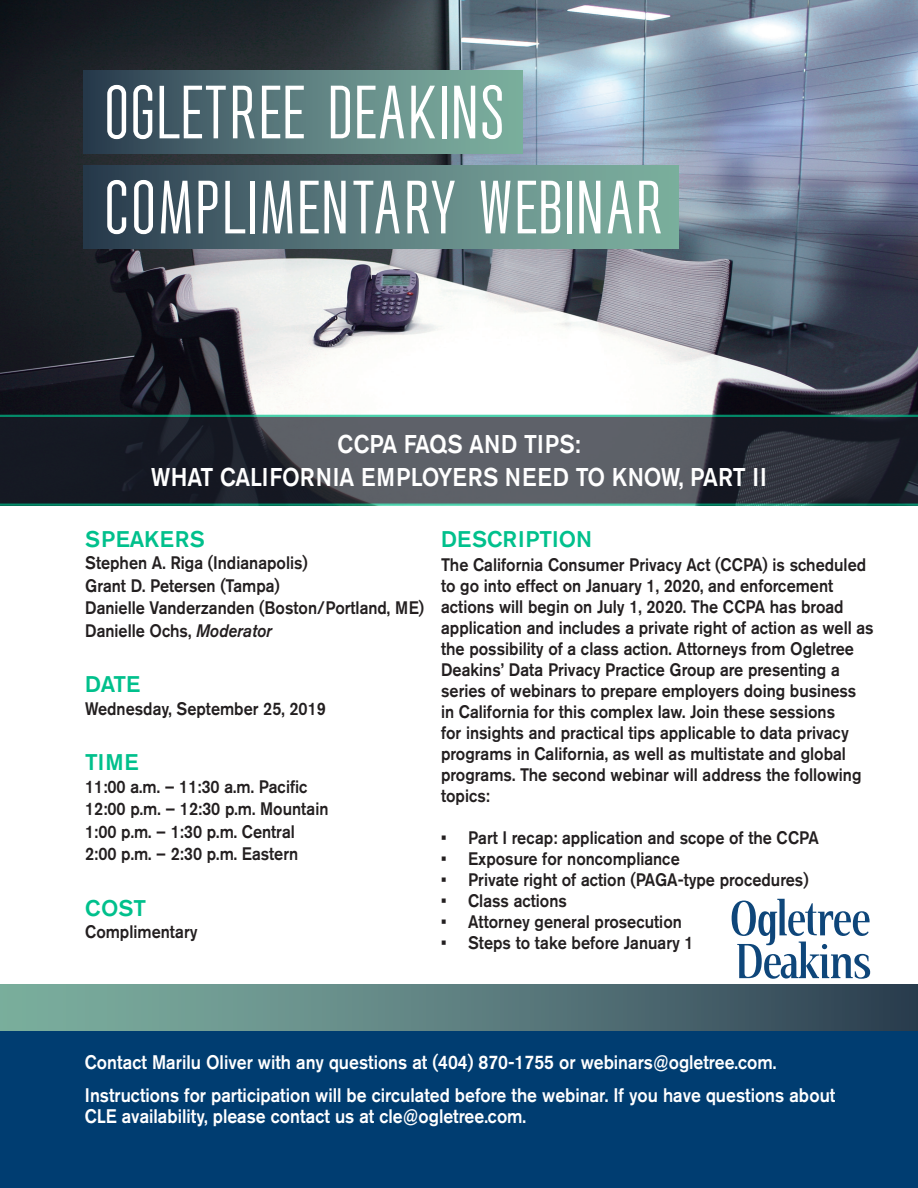
<style>
.page{position:relative;width:918px;height:1188px;background:#fff}
.page>*{position:absolute;margin:0;border:0;box-sizing:border-box;transform-origin:0 0}
.t1{font:63.15px "Wearetrippin Short";color:#fff}
.t2{font:500 25.5px "Akzidenz Grotesk BE";color:#fff;scale:.9 1}
.t3{font:500 22.5px "Akzidenz Grotesk BE";color:#00c08c}
.t4{font:500 22.5px "Akzidenz Grotesk BE";letter-spacing:.02em;color:#00c08c}
.t5{font:500 19.5px/21px "Akzidenz Grotesk BE";color:#fff;scale:.9 1}
.t6{font:500 18px/21px "Akzidenz Grotesk BE";color:#231f20;scale:.9 1}
.s1{font-style:italic}
</style>
<div class="page">
<img style="left:0;top:0;width:918px;height:415px">
<svg style="left:732px;top:899px;width:138px;height:80px"></svg>
<svg style="left:0;top:415px;width:918px;height:91px;background:#384148"></svg>
<div style="left:84px;top:70px;width:439px;height:83px;background:linear-gradient(to right,#2e3f52,#84b8a6)"></div>
<div style="left:84px;top:166px;width:594px;height:82px;background:linear-gradient(to right,#2e3f52,#84b7a6)"></div>
<div style="left:0;top:1029px;width:918px;height:159px;background:#003d71"></div>
<div style="left:0;top:985px;width:918px;height:46px;background:linear-gradient(to right,#83b7a5,#314355)"></div>
<p class="t1" style="left:104px;top:71px;width:403px">OGLETREE DEAKINS</p>
<p class="t1" style="left:104px;top:166px;width:562px">COMPLIMENTARY WEBINAR</p>
<p class="t2" style="left:337px;top:428px;width:272px">CCPA FAQS AND TIPS:</p>
<p class="t2" style="left:151px;top:461px;width:685px">WHAT CALIFORNIA EMPLOYERS NEED TO KNOW, PART II</p>
<p class="t4" style="left:85px;top:525px;width:121px">SPEAKERS</p>
<p class="t6" style="left:85px;top:552px;width:249px">Stephen A. Riga (Indianapolis)</p>
<p class="t6" style="left:85px;top:575px;width:218px">Grant D. Petersen (Tampa)</p>
<p class="t6" style="left:85px;top:597px;width:378px">Danielle Vanderzanden (Boston/Portland, ME)</p>
<p class="t6" style="left:85px;top:620px;width:209px">Danielle Ochs, <span class="s1">Moderator</span></p>
<p class="t3" style="left:85px;top:671px;width:56px">DATE</p>
<p class="t6" style="left:85px;top:698px;width:269px">Wednesday, September 25, 2019</p>
<p class="t3" style="left:85px;top:749px;width:55px">TIME</p>
<p class="t6" style="left:85px;top:776px;width:249px">11:00 a.m. – 11:30 a.m. Pacific</p>
<p class="t6" style="left:85px;top:798px;width:272px">12:00 p.m. – 12:30 p.m. Mountain</p>
<p class="t6" style="left:85px;top:821px;width:234px">1:00 p.m. – 1:30 p.m. Central</p>
<p class="t6" style="left:85px;top:843px;width:238px">2:00 p.m. – 2:30 p.m. Eastern</p>
<p class="t3" style="left:85px;top:894px;width:62px">COST</p>
<p class="t6" style="left:85px;top:921px;width:126px">Complimentary</p>
<p class="t3" style="left:441px;top:525px;width:152px">DESCRIPTION</p>
<p class="t6" style="left:441px;top:554px;width:482px">The California Consumer Privacy Act (CCPA) is scheduled to go into effect on January 1, 2020, and enforcement actions will begin on July 1, 2020. The CCPA has broad application and includes a private right of action as well as the possibility of a class action. Attorneys from Ogletree Deakins’ Data Privacy Practice Group are presenting a series of webinars to prepare employers doing business in California for this complex law. Join these sessions<br>for insights and practical tips applicable to data privacy programs in California, as well as multistate and global programs. The second webinar will address the following topics:</p>
<p class="t6" style="left:441px;top:827px;width:421px">• Part I recap: application and scope of the CCPA</p>
<p class="t6" style="left:441px;top:848px;width:267px">• Exposure for noncompliance</p>
<p class="t6" style="left:441px;top:869px;width:410px">• Private right of action (PAGA-type procedures)</p>
<p class="t6" style="left:441px;top:890px;width:141px">• Class actions</p>
<p class="t6" style="left:441px;top:911px;width:269px">• Attorney general prosecution</p>
<p class="t6" style="left:441px;top:932px;width:282px">• Steps to take before January 1</p>
<p class="t5" style="left:85px;top:1051px;width:770px">Contact Marilu Oliver with any questions at (404) 870-1755 or webinars@ogletree.com.</p>
<p class="t5" style="left:85px;top:1084px;width:835px">Instructions for participation will be circulated before the webinar. If you have questions about<br>CLE availability, please contact us at cle@ogletree.com.</p>
</div>
